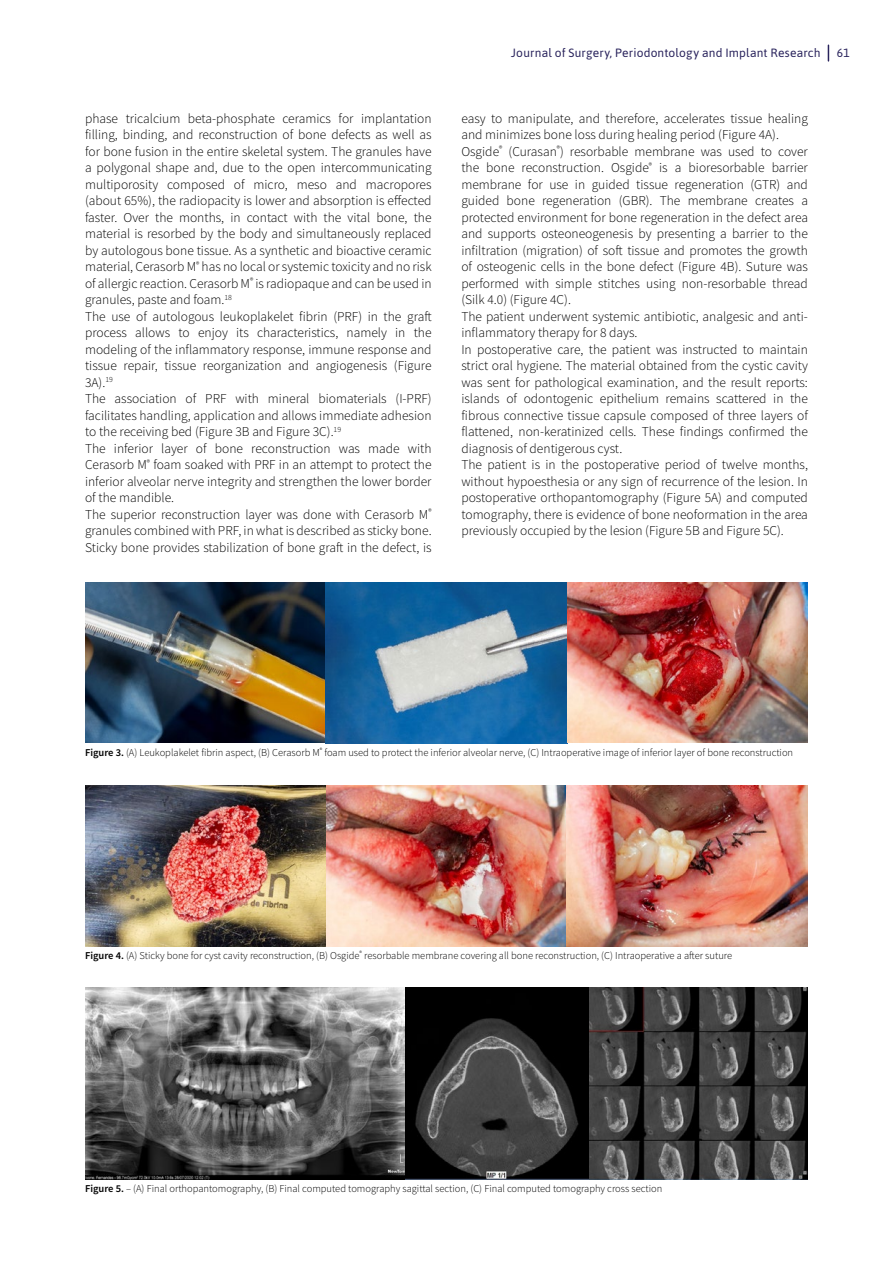
<style>
.page{position:relative;width:893px;height:1263px;background:#fff}
.page>*{position:absolute;margin:0;border:0;box-sizing:border-box;transform-origin:0 0}
.t1{font:300 13.5px/16.5px "Source Sans Pro";color:#000}
.t2{font:12px "Asap";letter-spacing:.015em;color:#29235c}
.t3{font:300 10.5px "Source Sans Pro";color:#000}
.s1{font-weight:600}
</style>
<div class="page">
<img style="left:85px;top:583px;width:723px;height:161px">
<img style="left:85px;top:987px;width:723px;height:192px">
<img style="left:85px;top:786px;width:723px;height:160px">
<svg style="left:828px;top:45px;width:1px;height:16px"></svg>
<p class="t2" style="left:511px;top:45px;width:311px">Journal of Surgery, Periodontology and Implant Research</p>
<p class="t2" style="left:837px;top:45px;width:14px">61</p>
<p class="t1" style="left:85px;top:110px;width:348px">phase tricalcium beta-phosphate ceramics for implantation filling, binding, and reconstruction of bone defects as well as for bone fusion in the entire skeletal system. The granules have a polygonal shape and, due to the open intercommunicating multiporosity composed of micro, meso and macropores (about 65%), the radiopacity is lower and absorption is effected faster. Over the months, in contact with the vital bone, the material is resorbed by the body and simultaneously replaced by autologous bone tissue. As a synthetic and bioactive ceramic material, Cerasorb M<sup>®</sup> has no local or systemic toxicity and no risk of allergic reaction. Cerasorb M<sup>®</sup> is radiopaque and can be used in granules, paste and foam.<sup>18<br></sup>The use of autologous leukoplakelet fibrin (PRF) in the graft process allows to enjoy its characteristics, namely in the modeling of the inflammatory response, immune response and tissue repair, tissue reorganization and angiogenesis (Figure 3A).<sup>19<br></sup>The association of PRF with mineral biomaterials (I-PRF) facilitates handling, application and allows immediate adhesion to the receiving bed (Figure 3B and Figure 3C).<sup>19<br></sup>The inferior layer of bone reconstruction was made with Cerasorb M<sup>®</sup> foam soaked with PRF in an attempt to protect the inferior alveolar nerve integrity and strengthen the lower border of the mandible.<br>The superior reconstruction layer was done with Cerasorb M<sup>® </sup>granules combined with PRF, in what is described as sticky bone.<br>Sticky bone provides stabilization of bone graft in the defect, is</p>
<p class="t1" style="left:461px;top:110px;width:348px">easy to manipulate, and therefore, accelerates tissue healing and minimizes bone loss during healing period (Figure 4A).<br>Osgide<sup>®</sup> (Curasan<sup>®</sup>) resorbable membrane was used to cover the bone reconstruction. Osgide<sup>®</sup> is a bioresorbable barrier membrane for use in guided tissue regeneration (GTR) and guided bone regeneration (GBR). The membrane creates a protected environment for bone regeneration in the defect area and supports osteoneogenesis by presenting a barrier to the infiltration (migration) of soft tissue and promotes the growth of osteogenic cells in the bone defect (Figure 4B). Suture was performed with simple stitches using non-resorbable thread (Silk 4.0) (Figure 4C).<br>The patient underwent systemic antibiotic, analgesic and anti&shy;inflammatory therapy for 8 days.<br>In postoperative care, the patient was instructed to maintain strict oral hygiene. The material obtained from the cystic cavity was sent for pathological examination, and the result reports: islands of odontogenic epithelium remains scattered in the fibrous connective tissue capsule composed of three layers of flattened, non-keratinized cells. These findings confirmed the diagnosis of dentigerous cyst.<br>The patient is in the postoperative period of twelve months, without hypoesthesia or any sign of recurrence of the lesion. In postoperative orthopantomography (Figure 5A) and computed tomography, there is evidence of bone neoformation in the area previously occupied by the lesion (Figure 5B and Figure 5C).</p>
<p class="t3" style="left:85px;top:746px;width:710px"><span class="s1">Figure 3.</span> (A) Leukoplakelet fibrin aspect, (B) Cerasorb M<sup>®</sup> foam used to protect the inferior alveolar nerve, (C) Intraoperative image of inferior layer of bone reconstruction</p>
<p class="t3" style="left:85px;top:948px;width:649px"><span class="s1">Figure 4.</span> (A) Sticky bone for cyst cavity reconstruction, (B) Osgide<sup>®</sup> resorbable membrane covering all bone reconstruction, (C) Intraoperative a after suture</p>
<p class="t3" style="left:85px;top:1182px;width:579px"><span class="s1">Figure 5.</span> – (A) Final orthopantomography, (B) Final computed tomography sagittal section, (C) Final computed tomography cross section</p>
</div>
